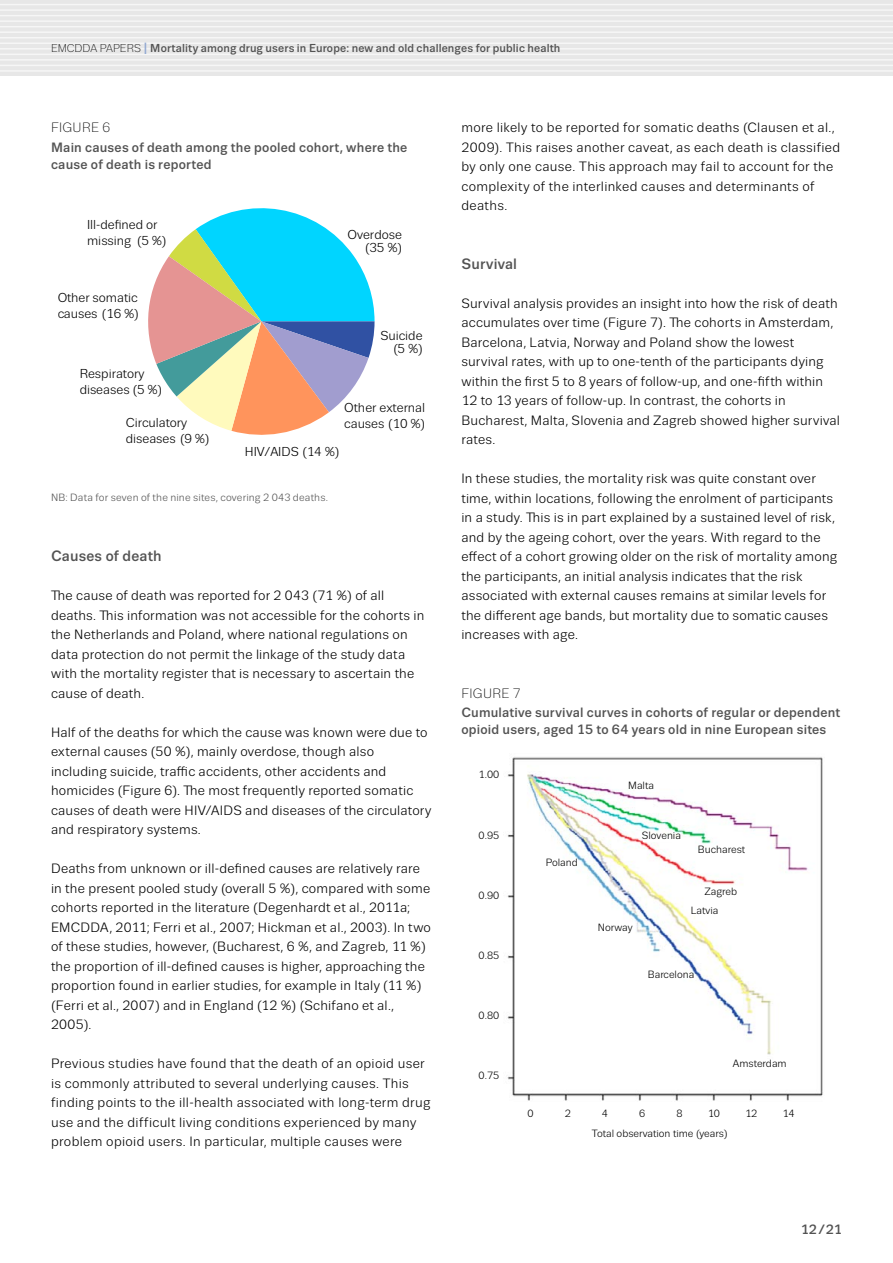
<style>
.page{position:relative;width:893px;height:1263px;background:#fff}
.page>*{position:absolute;margin:0;border:0;box-sizing:border-box;transform-origin:0 0}
.III_Headline{font:500 15px "Trivia Sans";letter-spacing:.015em;color:#535353}
.TEXT_Regular_9_13{font:13.5px/19.5px "Trivia Sans";letter-spacing:.015em;color:#000}
.Table_Picture_name{font:500 13.5px/17.2px "Trivia Sans";letter-spacing:.015em;color:#535353}
.Table_Picture_No{font:300 13.5px "Trivia Sans";letter-spacing:.02em;color:#000}
.t1{font:12.9px "Trivia Sans";letter-spacing:-.005em;color:#000}
.t2{font:500 11.55px "Trivia Sans";letter-spacing:.01em;color:#535353}
.t3{font:10.5px "Trivia Sans";color:#000}
.Picture_description{font:10.5px "Trivia Sans";letter-spacing:.015em;color:#535353}
.s1{font-weight:300;font-size:11.25px;color:#000}
.s2{font-size:16.2px;color:#92a9d2}
</style>
<div class="page">
<div style="left:0;top:0;width:893px;height:76px;background:#e7e7e7"></div>
<hr style="left:0;top:4px;width:893px;height:1px;background:#f6f6f6">
<hr style="left:0;top:9px;width:893px;height:2px;background:#f6f6f6">
<hr style="left:0;top:15px;width:893px;height:1px;background:#f6f6f6">
<hr style="left:0;top:20px;width:893px;height:2px;background:#f6f6f6">
<hr style="left:0;top:26px;width:893px;height:1px;background:#f6f6f6">
<hr style="left:0;top:31px;width:893px;height:2px;background:#f6f6f6">
<hr style="left:0;top:37px;width:893px;height:1px;background:#f6f6f6">
<hr style="left:0;top:43px;width:893px;height:1px;background:#f6f6f6">
<hr style="left:0;top:48px;width:893px;height:2px;background:#f6f6f6">
<hr style="left:0;top:54px;width:893px;height:1px;background:#f6f6f6">
<hr style="left:0;top:59px;width:893px;height:2px;background:#f6f6f6">
<hr style="left:0;top:65px;width:893px;height:1px;background:#f6f6f6">
<hr style="left:0;top:70px;width:893px;height:2px;background:#f6f6f6">
<img style="left:507px;top:757px;width:316px;height:344px">
<hr style="left:644px;top:840px;width:37px;height:1px;background:#fff">
<svg style="left:148px;top:208px;width:227px;height:227px"></svg>
<p class="t2" style="left:51px;top:42px;width:511px"><span class="s1">EMCDDA PAPERS</span> <span class="s2">I</span> Mortality among drug users in Europe: new and old challenges for public health</p>
<p class="Table_Picture_No" style="left:51px;top:120px;width:61px">FIGURE 6</p>
<p class="Table_Picture_name" style="left:51px;top:139px;width:358px">Main causes of death among the pooled cohort, where the cause of death is reported</p>
<p class="t1" style="left:87px;top:218px;width:72px">Ill-de-ned or</p>
<p class="t1" style="left:87px;top:233px;width:81px">missing (5 %)</p>
<p class="t1" style="left:57px;top:291px;width:82px">Other somatic</p>
<p class="t1" style="left:57px;top:307px;width:83px">causes (16 %)</p>
<p class="t1" style="left:80px;top:367px;width:66px">Respiratory</p>
<p class="t1" style="left:80px;top:382px;width:84px">diseases (5 %)</p>
<p class="t1" style="left:126px;top:416px;width:63px">Circulatory</p>
<p class="t1" style="left:126px;top:431px;width:85px">diseases (9 %)</p>
<p class="t1" style="left:348px;top:227px;width:56px">Overdose</p>
<p class="t1" style="left:365px;top:241px;width:38px">(35 %)</p>
<p class="t1" style="left:380px;top:328px;width:44px">Suicide</p>
<p class="t1" style="left:393px;top:342px;width:31px">(5 %)</p>
<p class="t1" style="left:344px;top:401px;width:82px">Other external</p>
<p class="t1" style="left:344px;top:416px;width:82px">causes (10 %)</p>
<p class="t1" style="left:245px;top:444px;width:96px">HIV/AIDS (14 %)</p>
<p class="Picture_description" style="left:51px;top:492px;width:278px">NB: Data for seven of the nine sites, covering 2 043 deaths.</p>
<p class="III_Headline" style="left:51px;top:548px;width:112px">Causes of death</p>
<p class="TEXT_Regular_9_13" style="left:51px;top:586px;width:375px">The cause of death was reported for 2 043 (71 %) of all deaths. This information was not accessible for the cohorts in the Netherlands and Poland, where national regulations on data protection do not permit the linkage of the study data with the mortality register that is necessary to ascertain the cause of death.</p>
<p class="TEXT_Regular_9_13" style="left:51px;top:722px;width:382px">Half of the deaths for which the cause was known were due to external causes (50 %), mainly overdose, though also including suicide, traffic accidents, other accidents and homicides (Figure 6). The most frequently reported somatic causes of death were HIV/AIDS and diseases of the circulatory and respiratory systems.</p>
<p class="TEXT_Regular_9_13" style="left:51px;top:859px;width:381px">Deaths from unknown or ill-defined causes are relatively rare in the present pooled study (overall 5 %), compared with some cohorts reported in the literature (Degenhardt et al., 2011a; EMCDDA, 2011; Ferri et al., 2007; Hickman et al., 2003). In two of these studies, however, (Bucharest, 6 %, and Zagreb, 11 %) the proportion of ill-defined causes is higher, approaching the proportion found in earlier studies, for example in Italy (11 %) (Ferri et al., 2007) and in England (12 %) (Schifano et al., 2005).</p>
<p class="TEXT_Regular_9_13" style="left:51px;top:1054px;width:381px">Previous studies have found that the death of an opioid user is commonly attributed to several underlying causes. This finding points to the ill-health associated with long-term drug use and the difficult living conditions experienced by many problem opioid users. In particular, multiple causes were</p>
<p class="TEXT_Regular_9_13" style="left:461px;top:118px;width:380px">more likely to be reported for somatic deaths (Clausen et al., 2009). This raises another caveat, as each death is classified by only one cause. This approach may fail to account for the complexity of the interlinked causes and determinants of deaths.</p>
<p class="III_Headline" style="left:461px;top:255px;width:57px">Survival</p>
<p class="TEXT_Regular_9_13" style="left:461px;top:293px;width:380px">Survival analysis provides an insight into how the risk of death accumulates over time (Figure 7). The cohorts in Amsterdam, Barcelona, Latvia, Norway and Poland show the lowest survival rates, with up to one-tenth of the participants dying within the first 5 to 8 years of follow-up, and one-fifth within 12 to 13 years of follow-up. In contrast, the cohorts in Bucharest, Malta, Slovenia and Zagreb showed higher survival rates.</p>
<p class="TEXT_Regular_9_13" style="left:461px;top:469px;width:377px">In these studies, the mortality risk was quite constant over time, within locations, following the enrolment of participants in a study. This is in part explained by a sustained level of risk, and by the ageing cohort, over the years. With regard to the effect of a cohort growing older on the risk of mortality among the participants, an initial analysis indicates that the risk associated with external causes remains at similar levels for the different age bands, but mortality due to somatic causes increases with age.</p>
<p class="Table_Picture_No" style="left:461px;top:686px;width:61px">FIGURE 7</p>
<p class="Table_Picture_name" style="left:461px;top:704px;width:380px">Cumulative survival curves in cohorts of regular or dependent opioid users, aged 15 to 64 years old in nine European sites</p>
<p class="t3" style="left:479px;top:769px;width:22px">1.00</p>
<p class="t3" style="left:479px;top:829px;width:22px">0.95</p>
<p class="t3" style="left:479px;top:890px;width:22px">0.90</p>
<p class="t3" style="left:479px;top:950px;width:22px">0.85</p>
<p class="t3" style="left:479px;top:1010px;width:22px">0.80</p>
<p class="t3" style="left:479px;top:1070px;width:22px">0.75</p>
<p class="t3" style="left:628px;top:780px;width:27px">Malta</p>
<p class="t3" style="left:546px;top:856px;width:34px">Poland</p>
<p class="t3" style="left:642px;top:830px;width:41px">Slovenia</p>
<p class="t3" style="left:698px;top:843px;width:49px">Bucharest</p>
<p class="t3" style="left:598px;top:922px;width:36px">Norway</p>
<p class="t3" style="left:704px;top:885px;width:34px">Zagreb</p>
<p class="t3" style="left:691px;top:905px;width:29px">Latvia</p>
<p class="t3" style="left:648px;top:969px;width:48px">Barcelona</p>
<p class="t3" style="left:733px;top:1058px;width:55px">Amsterdam</p>
<p class="t3" style="left:527px;top:1108px;width:8px">0</p>
<p class="t3" style="left:565px;top:1108px;width:8px">2</p>
<p class="t3" style="left:602px;top:1108px;width:8px">4</p>
<p class="t3" style="left:639px;top:1108px;width:8px">6</p>
<p class="t3" style="left:676px;top:1108px;width:8px">8</p>
<p class="t3" style="left:708px;top:1108px;width:14px">10</p>
<p class="t3" style="left:745px;top:1108px;width:14px">12</p>
<p class="t3" style="left:782px;top:1108px;width:14px">14</p>
<p class="t3" style="left:592px;top:1128px;width:137px">Total observation time (years)</p>
<p class="Table_Picture_name" style="left:801px;top:1220px;width:43px">12/21</p>
</div>
